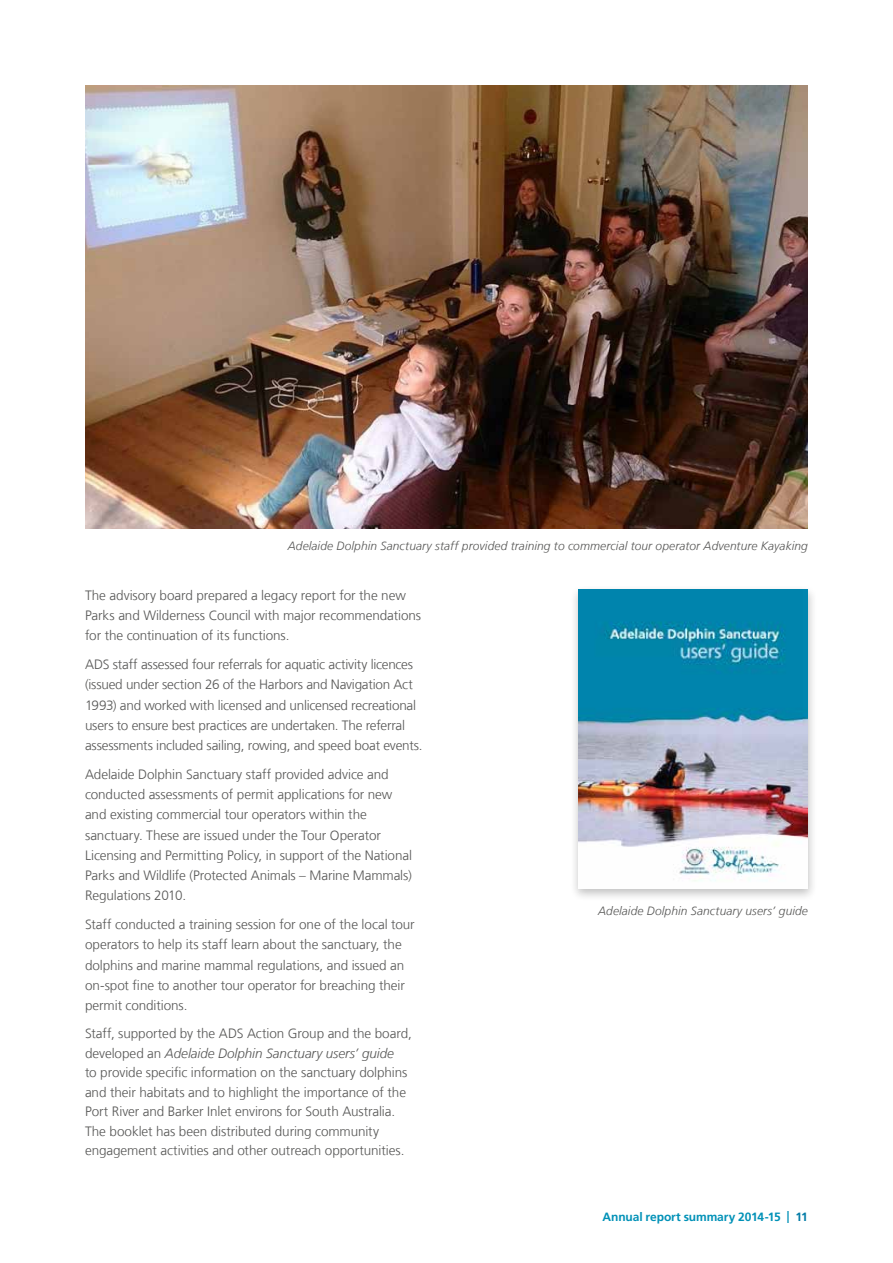
<style>
.page{position:relative;width:893px;height:1263px;background:#fff}
.page>*{position:absolute;margin:0;border:0;box-sizing:border-box;transform-origin:0 0}
.t1{font:300 13.5px/20.2px "Frutiger LT Com";letter-spacing:-.01em;color:#575756}
.t2{font:italic 300 12px "Frutiger LT Com";letter-spacing:.01em;color:#575756}
.t3{font:700 12px "Frutiger LT Com";letter-spacing:-.01em;color:#0091b7}
.s1{font-style:italic}
.s2{color:#007ba6}
</style>
<div class="page">
<img style="left:85px;top:85px;width:723px;height:443px">
<div style="left:569px;top:585px;width:248px;height:317px;background:#000;opacity:.25"></div>
<img style="left:578px;top:590px;width:230px;height:299px">
<p class="t2" style="left:288px;top:539px;width:522px">Adelaide Dolphin Sanctuary staff provided training to commercial tour operator Adventure Kayaking</p>
<p class="t1" style="left:85px;top:585px;width:338px">The advisory board prepared a legacy report for the new<br>Parks and Wilderness Council with major recommendations for the continuation of its functions.</p>
<p class="t1" style="left:85px;top:654px;width:337px">ADS staff assessed four referrals for aquatic activity licences (issued under section 26 of the Harbors and Navigation Act 1993) and worked with licensed and unlicensed recreational users to ensure best practices are undertaken. The referral assessments included sailing, rowing, and speed boat events.</p>
<p class="t1" style="left:85px;top:764px;width:328px">Adelaide Dolphin Sanctuary staff provided advice and conducted assessments of permit applications for new and existing commercial tour operators within the sanctuary. These are issued under the Tour Operator Licensing and Permitting Policy, in support of the National Parks and Wildlife (Protected Animals – Marine Mammals)<br>Regulations 2010.</p>
<p class="t1" style="left:85px;top:914px;width:331px">Staff conducted a training session for one of the local tour operators to help its staff learn about the sanctuary, the dolphins and marine mammal regulations, and issued an on-spot fine to another tour operator for breaching their permit conditions.</p>
<p class="t1" style="left:85px;top:1024px;width:328px;line-height:19.5px">Staff, supported by the ADS Action Group and the board, developed an <span class="s1">Adelaide Dolphin Sanctuary users’ guide<br></span>to provide specific information on the sanctuary dolphins and their habitats and to highlight the importance of the Port River and Barker Inlet environs for South Australia.<br>The booklet has been distributed during community engagement activities and other outreach opportunities.</p>
<p class="t2" style="left:598px;top:904px;width:211px">Adelaide Dolphin Sanctuary users’ guide</p>
<p class="t3" style="left:602px;top:1210px;width:207px">Annual report summary 2014-15 | <span class="s2">11</span></p>
</div>
